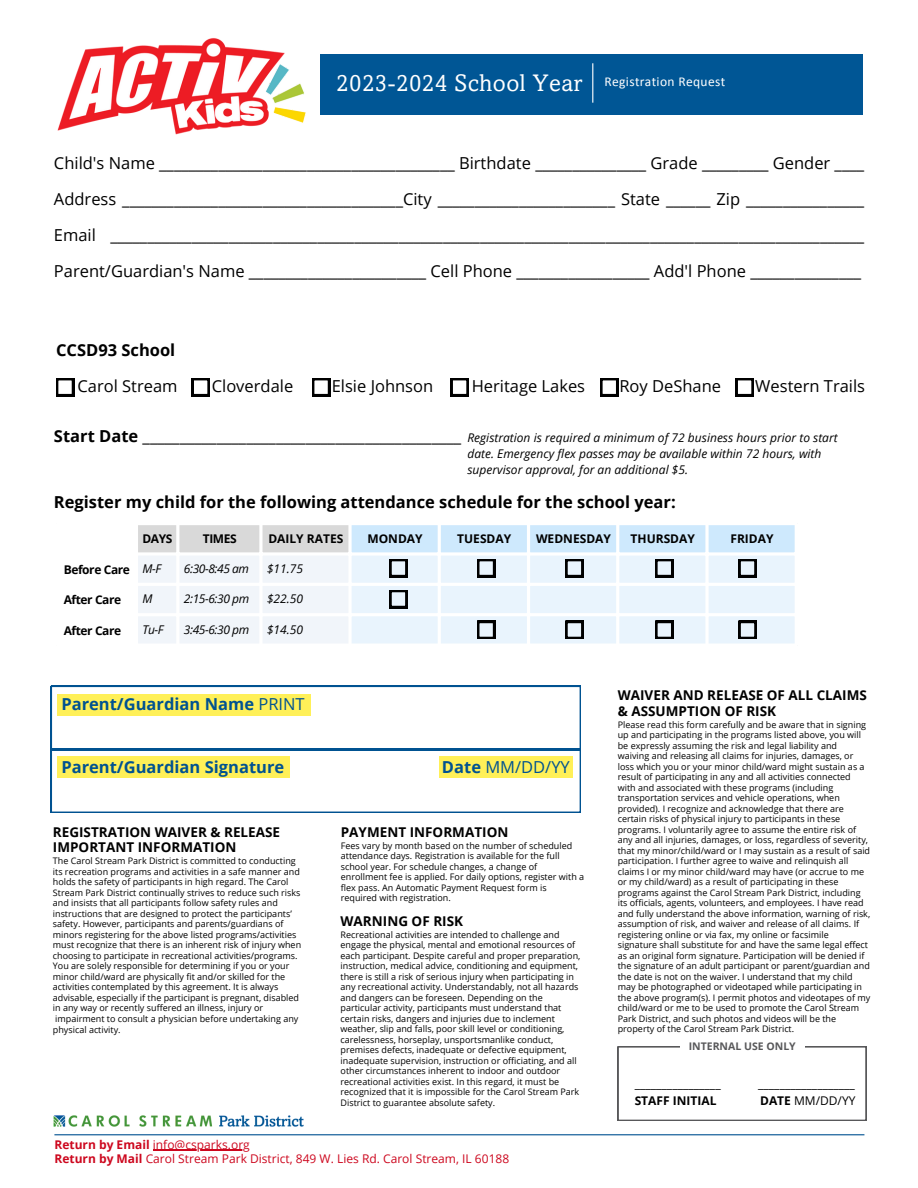
<style>
.page{position:relative;width:918px;height:1188px;background:#fff}
.page>*{position:absolute;margin:0;border:0;box-sizing:border-box;transform-origin:0 0}
.t1{font:24px "Amasis MT Pro";letter-spacing:.02em;color:#fff}
.t2{font:16.5px/36px "Open Sans";color:#000;text-align:justify}
.t3{font:700 16.5px "Open Sans";color:#000}
.t4{font:700 16.5px "Open Sans";color:#005291}
.t5{font:16.5px "Open Sans";color:#005291}
.t6{font:700 13.5px/15.8px "Open Sans";color:#000}
.t7{font:italic 12px/16px "Open Sans";color:#000}
.t8{font:12px/14px "Open Sans";color:#cd071e}
.t9{font:700 12px "Open Sans";color:#000}
.t10{font:12px "Open Sans";color:#000}
.t11{font:700 12px "Open Sans";letter-spacing:-.035em;color:#000}
.t12{font:700 10.5px "Open Sans";color:#58585a}
.t13{font:9px/10.5px "Open Sans";color:#000}
.s1{font-weight:700;font-style:normal;font-size:16.5px}
.s2{font-style:normal;font-size:16.5px}
.s3{font-weight:400;font-style:italic}
.s4{font-weight:400}
.s5{font-weight:700}
</style>
<div class="page">
<hr style="left:54px;top:1134px;width:810px;height:1px;background:#005291">
<hr style="left:153px;top:1150px;width:97px;height:1px;background:#cd071e">
<img style="left:53px;top:1115px;width:251px;height:12px">
<svg style="left:618px;top:1047px;width:248px;height:74px"></svg>
<div style="left:680px;top:1033px;width:124px;height:26px;background:#fff"></div>
<svg style="left:51px;top:686px;width:530px;height:127px"></svg>
<div style="left:57px;top:694px;width:254px;height:21px;background:#fff058"></div>
<img style="left:57px;top:38px;width:249px;height:97px">
<div style="left:320px;top:54px;width:542px;height:60px;background:#005695"></div>
<hr style="left:592px;top:63px;width:1px;height:40px;background:#fff">
<svg style="left:56px;top:378px;width:18px;height:18px"></svg>
<svg style="left:192px;top:378px;width:18px;height:18px"></svg>
<svg style="left:312px;top:378px;width:18px;height:18px"></svg>
<svg style="left:451px;top:378px;width:18px;height:18px"></svg>
<svg style="left:600px;top:378px;width:18px;height:18px"></svg>
<svg style="left:736px;top:378px;width:18px;height:18px"></svg>
<svg style="left:138px;top:525px;width:657px;height:119px"></svg>
<h1 class="t1" style="left:336px;top:73px;width:391px">2023-2024 School Year <sup>Registration</sup> <sup>Request</sup></h1>
<p class="t2" style="left:54px;top:145px;width:812px">Child's Name ________________________________________ Birthdate _______________ Grade _________ Gender ____ Address ______________________________________City ________________________ State ______ Zip ________________ Email ______________________________________________________________________________________________________ Parent/Guardian's Name ________________________ Cell Phone __________________ Add'l Phone _______________</p>
<h2 class="t3" style="left:56px;top:338px;width:121px">CCSD93 School</h2>
<h2 class="t2" style="left:77px;top:367px;width:102px">Carol Stream</h2>
<h2 class="t2" style="left:212px;top:367px;width:83px">Cloverdale</h2>
<h2 class="t2" style="left:332px;top:367px;width:103px">Elsie Johnson</h2>
<h2 class="t2" style="left:472px;top:367px;width:115px">Heritage Lakes</h2>
<h2 class="t2" style="left:619px;top:367px;width:103px">Roy DeShane</h2>
<h2 class="t2" style="left:755px;top:367px;width:111px">Western Trails</h2>
<p class="t7" style="left:467px;top:430px;width:372px;text-indent:-414px"><span class="s1">Start Date</span> <span class="s2">___________________________________________</span> Registration is required a minimum of 72 business hours prior to start date. Emergency flex passes may be available within 72 hours, with supervisor approval, for an additional $5.</p>
<h2 class="t3" style="left:54px;top:491px;width:623px">Register my child for the following attendance schedule for the school year:</h2>
<h3 class="t9" style="left:143px;top:530px;width:31px">DAYS</h3>
<h3 class="t9" style="left:203px;top:530px;width:35px">TIMES</h3>
<h3 class="t9" style="left:268px;top:530px;width:77px">DAILY RATES</h3>
<h3 class="t9" style="left:367px;top:530px;width:57px">MONDAY</h3>
<h3 class="t9" style="left:457px;top:530px;width:56px">TUESDAY</h3>
<h3 class="t9" style="left:536px;top:530px;width:76px">WEDNESDAY</h3>
<h3 class="t9" style="left:631px;top:530px;width:66px">THURSDAY</h3>
<h3 class="t9" style="left:730px;top:530px;width:45px">FRIDAY</h3>
<h3 class="t11" style="left:64px;top:561px;width:99px">Before Care <span class="s3">M-F</span></h3>
<h3 class="t7" style="left:184px;top:560px;width:67px">6:30-8:45 am</h3>
<h3 class="t7" style="left:267px;top:560px;width:38px">$11.75</h3>
<h3 class="t11" style="left:64px;top:592px;width:59px">After Care</h3>
<h3 class="t7" style="left:143px;top:591px;width:12px">M</h3>
<h3 class="t7" style="left:184px;top:591px;width:67px">2:15-6:30 pm</h3>
<h3 class="t7" style="left:267px;top:591px;width:38px">$22.50</h3>
<h3 class="t11" style="left:64px;top:622px;width:59px">After Care</h3>
<h3 class="t7" style="left:143px;top:621px;width:23px">Tu-F</h3>
<h3 class="t7" style="left:184px;top:621px;width:67px">3:45-6:30 pm</h3>
<h3 class="t7" style="left:267px;top:621px;width:38px">$14.50</h3>
<h2 class="t4" style="left:61px;top:693px;width:245px">Parent/Guardian Name <span class="s4">PRINT</span></h2>
<h2 class="t4" style="left:61px;top:755px;width:224px">Parent/Guardian Signature</h2>
<h2 class="t5" style="left:442px;top:755px;width:129px"><span class="s5">Date</span> MM/DD/YY</h2>
<h3 class="t6" style="left:53px;top:824px;width:229px">REGISTRATION WAIVER &amp; RELEASE<br>IMPORTANT INFORMATION</h3>
<p class="t13" style="left:53px;top:856px;width:250px">The Carol Stream Park District is committed to conducting its recreation programs and activities in a safe manner and holds the safety of participants in high regard. The Carol Stream Park District continually strives to reduce such risks and insists that all participants follow safety rules and instructions that are designed to protect the participants’ safety. However, participants and parents/guardians of minors registering for the above listed programs/activities must recognize that there is an inherent risk of injury when choosing to participate in recreational activities/programs.<br>You are solely responsible for determining if you or your minor child/ward are physically fit and/or skilled for the activities contemplated by this agreement. It is always advisable, especially if the participant is pregnant, disabled in any way or recently suffered an illness, injury or impairment to consult a physician before undertaking any physical activity.</p>
<h3 class="t6" style="left:341px;top:824px;width:169px">PAYMENT INFORMATION</h3>
<p class="t13" style="left:341px;top:840px;width:245px">Fees vary by month based on the number of scheduled attendance days. Registration is available for the full school year. For schedule changes, a change of enrollment fee is applied. For daily options, register with a flex pass. An Automatic Payment Request form is required with registration.</p>
<h3 class="t6" style="left:341px;top:912px;width:124px">WARNING OF RISK</h3>
<p class="t13" style="left:341px;top:929px;width:241px">Recreational activities are intended to challenge and engage the physical, mental and emotional resources of each participant. Despite careful and proper preparation, instruction, medical advice, conditioning and equipment, there is still a risk of serious injury when participating in any recreational activity. Understandably, not all hazards and dangers can be foreseen. Depending on the particular activity, participants must understand that certain risks, dangers and injuries due to inclement weather, slip and falls, poor skill level or conditioning, carelessness, horseplay, unsportsmanlike conduct, premises defects, inadequate or defective equipment, inadequate supervision, instruction or officiating, and all other circumstances inherent to indoor and outdoor recreational activities exist. In this regard, it must be recognized that it is impossible for the Carol Stream Park District to guarantee absolute safety.</p>
<h3 class="t8" style="left:54px;top:1137px;width:456px"><span class="s5">Return by Email</span> info@csparks.org<br><span class="s5">Return by Mail</span> Carol Stream Park District, 849 W. Lies Rd. Carol Stream, IL 60188</h3>
<h3 class="t6" style="left:618px;top:687px;width:251px">WAIVER AND RELEASE OF ALL CLAIMS &amp; ASSUMPTION OF RISK</h3>
<p class="t13" style="left:618px;top:719px;width:254px">Please read this form carefully and be aware that in signing up and participating in the programs listed above, you will be expressly assuming the risk and legal liability and waiving and releasing all claims for injuries, damages, or loss which you or your minor child/ward might sustain as a result of participating in any and all activities connected with and associated with these programs (including transportation services and vehicle operations, when provided). I recognize and acknowledge that there are certain risks of physical injury to participants in these programs. I voluntarily agree to assume the entire risk of any and all injuries, damages, or loss, regardless of severity, that my minor/child/ward or I may sustain as a result of said participation. I further agree to waive and relinquish all claims I or my minor child/ward may have (or accrue to me or my child/ward) as a result of participating in these programs against the Carol Stream Park District, including its officials, agents, volunteers, and employees. I have read and fully understand the above information, warning of risk, assumption of risk, and waiver and release of all claims. If registering online or via fax, my online or facsimile signature shall substitute for and have the same legal effect as an original form signature. Participation will be denied if the signature of an adult participant or parent/guardian and the date is not on the waiver. I understand that my child may be photographed or videotaped while participating in the above program(s). I permit photos and videotapes of my child/ward or me to be used to promote the Carol Stream Park District, and such photos and videos will be the property of the Carol Stream Park District.</p>
<p class="t12" style="left:689px;top:1039px;width:109px">INTERNAL USE ONLY</p>
<h3 class="t10" style="left:635px;top:1075px;width:88px">________________</h3>
<h3 class="t10" style="left:758px;top:1075px;width:98px">__________________</h3>
<h3 class="t9" style="left:635px;top:1092px;width:83px">STAFF INITIAL</h3>
<h3 class="t10" style="left:760px;top:1092px;width:97px"><span class="s5">DATE</span> MM/DD/YY</h3>
</div>
